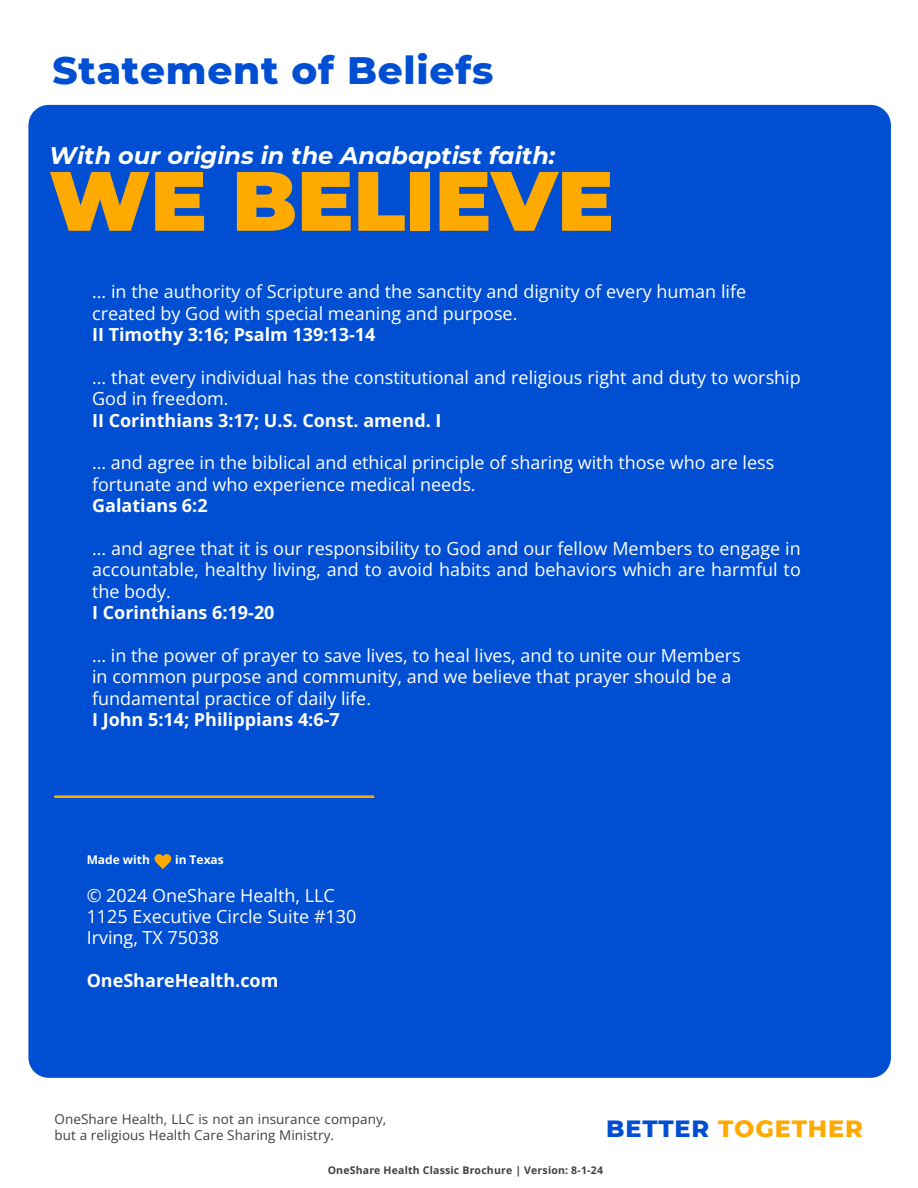
<style>
.page{position:relative;width:918px;height:1188px;background:#fff}
.page>*{position:absolute;margin:0;border:0;box-sizing:border-box;transform-origin:0 0}
.t1{font:900 84px "Montserrat";color:#fa0}
.t2{font:800 39px "Montserrat";letter-spacing:.02em;color:#004fd3}
.t3{font:italic 700 24px "Montserrat";color:#fff}
.t4{font:800 24px "Montserrat";letter-spacing:.035em;color:#fa0}
.t5{font:18px/21.3px "Open Sans";color:#fff}
.t6{font:700 18px "Open Sans";color:#fff}
.t7{font:13.5px/15.8px "Open Sans";letter-spacing:.005em;color:#404040}
.t8{font:700 12px "Open Sans";color:#fff}
.t9{font:700 10.5px "Open Sans";letter-spacing:.02em;color:#404040}
.s1{font-weight:700}
.s2{color:#004fd3}
</style>
<div class="page">
<div style="left:28px;top:105px;width:863px;height:973px;background:#004fd3;border-radius:20px"></div>
<svg style="left:155px;top:854px;width:16px;height:15px"></svg>
<svg style="left:54px;top:795px;width:321px;height:3px"></svg>
<h5 class="t2" style="left:53px;top:47px;width:442px">Statement of Beliefs</h5>
<h5 class="t3" style="left:49px;top:141px;width:508px">With our origins in the Anabaptist faith:</h5>
<h5 class="t1" style="left:49px;top:149px;width:566px">WE BELIEVE</h5>
<h5 class="t5" style="left:92px;top:281px;width:656px">... in the authority of Scripture and the sanctity and dignity of every human life created by God with special meaning and purpose.<br><span class="s1">II Timothy 3:16; Psalm 139:13-14</span></h5>
<p class="t5" style="left:92px;top:366px;width:710px">... that every individual has the constitutional and religious right and duty to worship<br>God in freedom.<br><span class="s1">II Corinthians 3:17; U.S. Const. amend. I</span></p>
<h5 class="t5" style="left:92px;top:452px;width:684px">... and agree in the biblical and ethical principle of sharing with those who are less fortunate and who experience medical needs.<br><span class="s1">Galatians 6:2</span></h5>
<h4 class="t5" style="left:92px;top:537px;width:710px">... and agree that it is our responsibility to God and our fellow Members to engage in accountable, healthy living, and to avoid habits and behaviors which are harmful to the body.<br><span class="s1">I Corinthians 6:19-20</span></h4>
<h6 class="t5" style="left:92px;top:644px;width:650px">... in the power of prayer to save lives, to heal lives, and to unite our Members in common purpose and community, and we believe that prayer should be a fundamental practice of daily life.<br><span class="s1">I John 5:14; Philippians 4:6-7</span></h6>
<h2 class="t8" style="left:87px;top:852px;width:65px">Made with</h2>
<h2 class="t8" style="left:175px;top:852px;width:50px">in Texas</h2>
<h5 class="t5" style="left:87px;top:884px;width:271px">© 2024 OneShare Health, LLC<br>1125 Executive Circle Suite #130<br>Irving, TX 75038</h5>
<h5 class="t6" style="left:87px;top:968px;width:193px">OneShareHealth.com</h5>
<h3 class="t7" style="left:55px;top:1111px;width:333px">OneShare Health, LLC is not an insurance company, but a religious Health Care Sharing Ministry.</h3>
<h1 class="t4" style="left:606px;top:1114px;width:258px"><span class="s2">BETTER</span> TOGETHER</h1>
<p class="t9" style="left:328px;top:1163px;width:277px">OneShare Health Classic Brochure | Version: 8-1-24</p>
</div>
